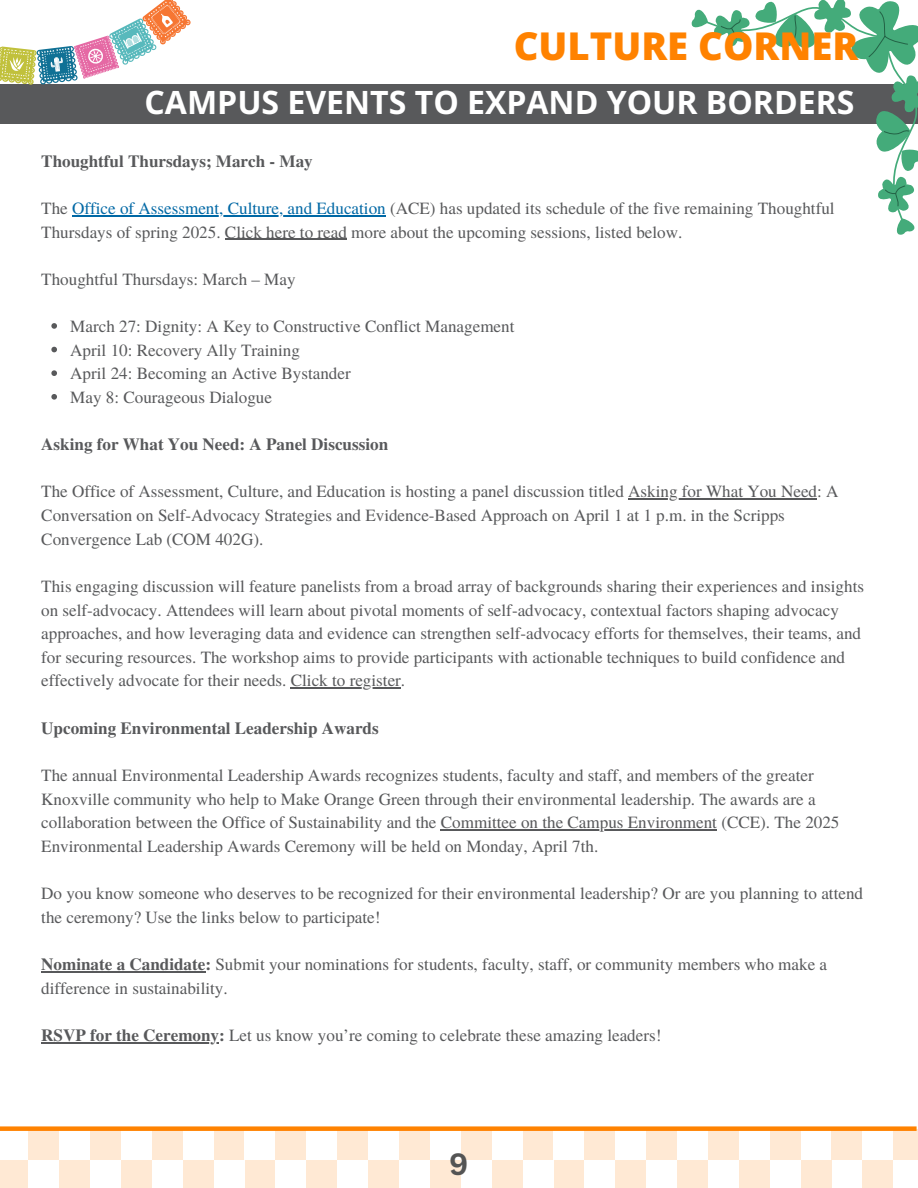
<style>
.page{position:relative;width:918px;height:1188px;background:#fff}
.page>*{position:absolute;margin:0;border:0;box-sizing:border-box;transform-origin:0 0}
.t1{font:800 38.25px "Open Sans";color:#ff8200}
.t2{font:700 32.1px "Open Sans";color:#fff}
.t3{font:700 30px "Canva Sans";color:#545454}
.t4{font:17.1px/23.7px "Te X Gyre Termes";color:#58595b}
.t5{font:700 17.1px "Te X Gyre Termes";color:#58595b}
.s1{color:#0068a5}
.s2{font-weight:700}
</style>
<div class="page">
<div style="left:0;top:84px;width:918px;height:40px;background:#58595b"></div>
<div style="left:461px;top:1129px;width:31px;height:31px;background:#ffe9d4"></div>
<div style="left:523px;top:1129px;width:30px;height:31px;background:#ffe9d4"></div>
<div style="left:584px;top:1129px;width:31px;height:31px;background:#ffe9d4"></div>
<div style="left:646px;top:1129px;width:31px;height:31px;background:#ffe9d4"></div>
<div style="left:615px;top:1160px;width:31px;height:28px;background:#ffe9d4"></div>
<div style="left:553px;top:1160px;width:31px;height:28px;background:#ffe9d4"></div>
<div style="left:492px;top:1160px;width:31px;height:28px;background:#ffe9d4"></div>
<div style="left:430px;top:1160px;width:31px;height:28px;background:#ffe9d4"></div>
<div style="left:708px;top:1129px;width:31px;height:31px;background:#ffe9d4"></div>
<div style="left:770px;top:1129px;width:31px;height:31px;background:#ffe9d4"></div>
<div style="left:832px;top:1129px;width:30px;height:31px;background:#ffe9d4"></div>
<div style="left:893px;top:1129px;width:25px;height:31px;background:#ffe9d4"></div>
<div style="left:862px;top:1160px;width:31px;height:28px;background:#ffe9d4"></div>
<div style="left:801px;top:1160px;width:31px;height:28px;background:#ffe9d4"></div>
<div style="left:739px;top:1160px;width:31px;height:28px;background:#ffe9d4"></div>
<div style="left:677px;top:1160px;width:31px;height:28px;background:#ffe9d4"></div>
<div style="left:214px;top:1129px;width:31px;height:31px;background:#ffe9d4"></div>
<div style="left:275px;top:1129px;width:31px;height:31px;background:#ffe9d4"></div>
<div style="left:337px;top:1129px;width:31px;height:31px;background:#ffe9d4"></div>
<div style="left:399px;top:1129px;width:31px;height:31px;background:#ffe9d4"></div>
<div style="left:368px;top:1160px;width:31px;height:28px;background:#ffe9d4"></div>
<div style="left:306px;top:1160px;width:31px;height:28px;background:#ffe9d4"></div>
<div style="left:245px;top:1160px;width:30px;height:28px;background:#ffe9d4"></div>
<div style="left:183px;top:1160px;width:31px;height:28px;background:#ffe9d4"></div>
<div style="left:28px;top:1129px;width:31px;height:31px;background:#ffe9d4"></div>
<div style="left:90px;top:1129px;width:31px;height:31px;background:#ffe9d4"></div>
<div style="left:152px;top:1129px;width:31px;height:31px;background:#ffe9d4"></div>
<div style="left:121px;top:1160px;width:31px;height:28px;background:#ffe9d4"></div>
<div style="left:59px;top:1160px;width:31px;height:28px;background:#ffe9d4"></div>
<div style="left:0;top:1160px;width:28px;height:28px;background:#ffe9d4"></div>
<div style="left:0;top:1126px;width:917px;height:5px;background:#ff8200"></div>
<svg style="left:0;top:0;width:191px;height:85px"></svg>
<hr style="left:72px;top:215px;width:314px;height:1px;background:#0068a5">
<hr style="left:225px;top:239px;width:122px;height:1px;background:#58595b">
<svg style="left:51px;top:323px;width:6px;height:6px"></svg>
<svg style="left:51px;top:347px;width:6px;height:5px"></svg>
<svg style="left:51px;top:370px;width:6px;height:6px"></svg>
<svg style="left:51px;top:394px;width:6px;height:6px"></svg>
<hr style="left:628px;top:499px;width:189px;height:1px;background:#58595b">
<hr style="left:291px;top:688px;width:110px;height:1px;background:#58595b">
<hr style="left:441px;top:829px;width:276px;height:1px;background:#58595b">
<hr style="left:41px;top:971px;width:164px;height:1px;background:#58595b">
<hr style="left:41px;top:1042px;width:178px;height:1px;background:#58595b">
<svg style="left:692px;top:0;width:226px;height:235px"></svg>
<svg style="left:721px;top:11px;width:188px;height:196px"></svg>
<p class="t1" style="left:514px;top:19px;width:346px">CULTURE CORNER</p>
<p class="t2" style="left:145px;top:79px;width:711px">CAMPUS EVENTS TO EXPAND YOUR BORDERS</p>
<h1 class="t5" style="left:41px;top:148px;width:273px">Thoughtful Thursdays; March - May</h1>
<h2 class="t4" style="left:41px;top:196px;width:795px">The <span class="s1">Office of Assessment, Culture, and Education</span> (ACE) has updated its schedule of the five remaining Thoughtful</h2>
<h3 class="t4" style="left:41px;top:219px;width:643px">Thursdays of spring 2025. Click here to read more about the upcoming sessions, listed below.</h3>
<h3 class="t4" style="left:41px;top:266px;width:256px">Thoughtful Thursdays: March – May</h3>
<p class="t4" style="left:70px;top:314px;width:446px">March 27: Dignity: A Key to Constructive Conflict Management</p>
<p class="t4" style="left:70px;top:337px;width:231px">April 10: Recovery Ally Training</p>
<p class="t4" style="left:70px;top:361px;width:282px">April 24: Becoming an Active Bystander</p>
<p class="t4" style="left:70px;top:385px;width:203px">May 8: Courageous Dialogue</p>
<p class="t5" style="left:41px;top:431px;width:348px">Asking for What You Need: A Panel Discussion</p>
<p class="t4" style="left:41px;top:479px;width:799px">The Office of Assessment, Culture, and Education is hosting a panel discussion titled Asking for What You Need: A</p>
<h3 class="t4" style="left:41px;top:503px;width:745px">Conversation on Self-Advocacy Strategies and Evidence-Based Approach on April 1 at 1 p.m. in the Scripps<br>Convergence Lab (COM 402G).</h3>
<h3 class="t4" style="left:41px;top:574px;width:824px">This engaging discussion will feature panelists from a broad array of backgrounds sharing their experiences and insights</h3>
<p class="t4" style="left:41px;top:597px;width:821px">on self-advocacy. Attendees will learn about pivotal moments of self-advocacy, contextual factors shaping advocacy approaches, and how leveraging data and evidence can strengthen self-advocacy efforts for themselves, their teams, and for securing resources. The workshop aims to provide participants with actionable techniques to build confidence and effectively advocate for their needs. Click to register.</p>
<p class="t5" style="left:41px;top:715px;width:339px">Upcoming Environmental Leadership Awards</p>
<p class="t4" style="left:41px;top:763px;width:800px">The annual Environmental Leadership Awards recognizes students, faculty and staff, and members of the greater<br>Knoxville community who help to Make Orange Green through their environmental leadership. The awards are a collaboration between the Office of Sustainability and the Committee on the Campus Environment (CCE). The 2025</p>
<h3 class="t4" style="left:41px;top:833px;width:559px">Environmental Leadership Awards Ceremony will be held on Monday, April 7th.</h3>
<h3 class="t4" style="left:41px;top:881px;width:823px">Do you know someone who deserves to be recognized for their environmental leadership? Or are you planning to attend the ceremony? Use the links below to participate!</h3>
<h3 class="t4" style="left:41px;top:952px;width:787px"><span class="s2">Nominate a Candidate:</span> Submit your nominations for students, faculty, staff, or community members who make a</h3>
<p class="t4" style="left:41px;top:975px;width:188px">difference in sustainability.</p>
<p class="t4" style="left:41px;top:1022px;width:622px"><span class="s2">RSVP for the Ceremony:</span> Let us know you’re coming to celebrate these amazing leaders!</p>
<p class="t3" style="left:449px;top:1143px;width:21px">9</p>
</div>
